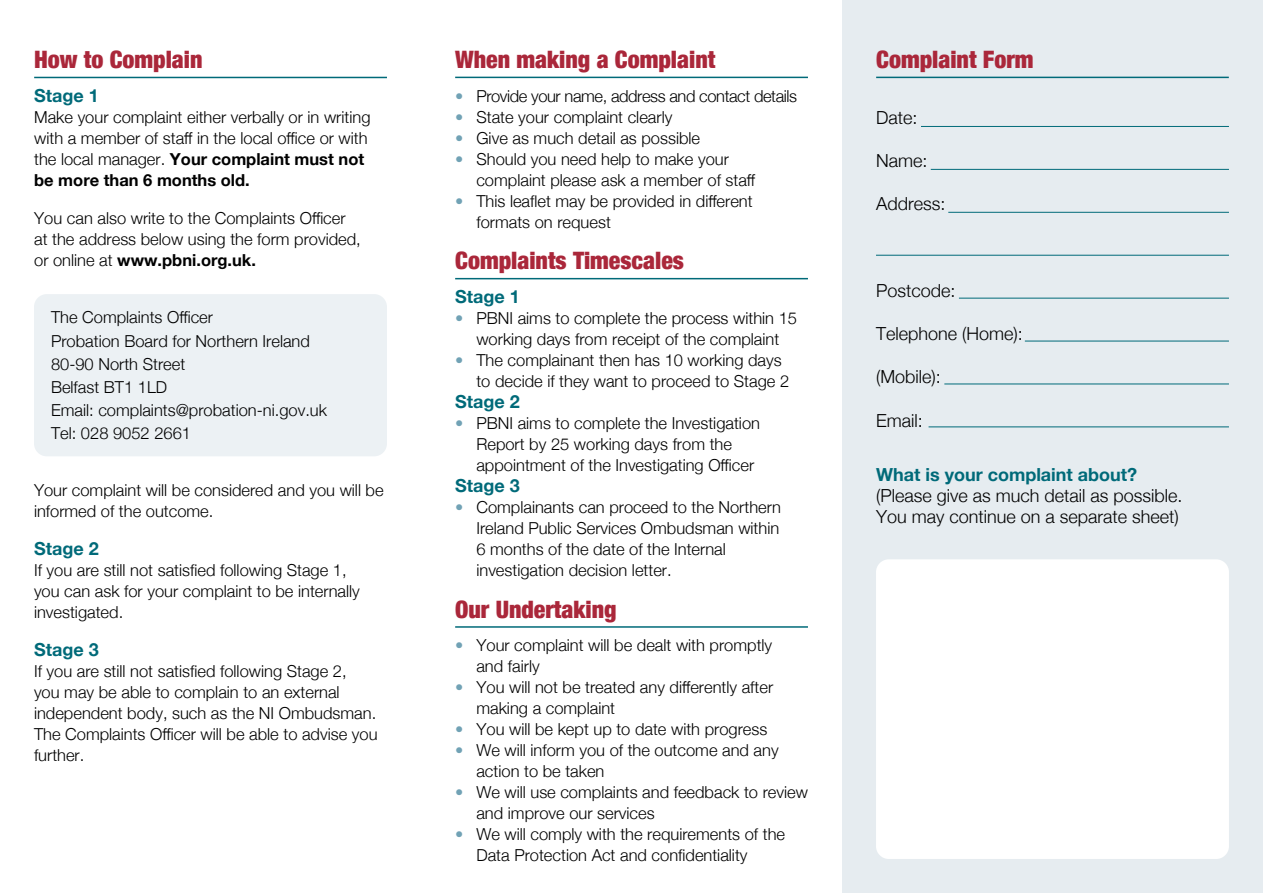
<style>
.page{position:relative;width:1263px;height:893px;background:#fff}
.page>*{position:absolute;margin:0;border:0;box-sizing:border-box;transform-origin:0 0}
.t1{font:900 condensed 24px "Helvetica Neue";color:#aa273a}
.t2{font:300 18px/21px "Helvetica Neue";color:#000}
.t3{font:700 18px "Helvetica Neue";color:#006a79}
.t4{font:300 16.5px/21px "Helvetica Neue";color:#000}
.t5{font:300 16.5px "Helvetica Neue";letter-spacing:-.025em;color:#000}
.s1{font-weight:700}
.s2{color:#71a2b5}
</style>
<div class="page">
<div style="left:842px;top:0;width:421px;height:893px;background:#e6ecf0"></div>
<div style="left:34px;top:294px;width:353px;height:162px;background:#ecf1f4;border-radius:13px"></div>
<hr style="left:34px;top:77px;width:353px;height:1px;background:#006a79">
<hr style="left:876px;top:77px;width:353px;height:1px;background:#006a79">
<hr style="left:455px;top:77px;width:353px;height:1px;background:#006a79">
<hr style="left:455px;top:278px;width:353px;height:1px;background:#006a79">
<hr style="left:455px;top:626px;width:353px;height:2px;background:#006a79">
<hr style="left:921px;top:126px;width:308px;height:1px;background:#006a79">
<hr style="left:931px;top:169px;width:298px;height:1px;background:#006a79">
<hr style="left:948px;top:212px;width:281px;height:1px;background:#006a79">
<hr style="left:876px;top:255px;width:353px;height:1px;background:#006a79">
<hr style="left:959px;top:298px;width:270px;height:1px;background:#006a79">
<hr style="left:1025px;top:341px;width:204px;height:1px;background:#006a79">
<hr style="left:944px;top:384px;width:285px;height:1px;background:#006a79">
<hr style="left:928px;top:426px;width:301px;height:1px;background:#006a79">
<div style="left:876px;top:559px;width:353px;height:300px;background:#fff;border-radius:13px"></div>
<p class="t1" style="left:34px;top:40px;width:170px">How to Complain</p>
<p class="t3" style="left:34px;top:81px;width:66px">Stage 1</p>
<p class="t4" style="left:34px;top:105px;width:338px">Make your complaint either verbally or in writing with a member of staff in the local office or with the local manager. <span class="s1">Your complaint must not be more than 6 months old.</span></p>
<p class="t4" style="left:34px;top:206px;width:328px">You can also write to the Complaints Officer at the address below using the form provided, or online at <span class="s1">www.pbni.org.uk.</span></p>
<p class="t4" style="left:51px;top:306px;width:163px">The Complaints Officer</p>
<p class="t4" style="left:51px;top:329px;width:260px">Probation Board for Northern Ireland</p>
<p class="t4" style="left:51px;top:352px;width:136px">80-90 North Street</p>
<p class="t4" style="left:51px;top:375px;width:118px">Belfast BT1 1LD</p>
<p class="t4" style="left:51px;top:398px;width:278px">Email: complaints@probation-ni.gov.uk</p>
<p class="t4" style="left:51px;top:421px;width:142px">Tel: 028 9052 2661</p>
<p class="t4" style="left:34px;top:478px;width:351px">Your complaint will be considered and you will be informed of the outcome.</p>
<p class="t3" style="left:34px;top:534px;width:66px">Stage 2</p>
<p class="t4" style="left:34px;top:558px;width:327px">If you are still not satisfied following Stage 1, you can ask for your complaint to be internally investigated.</p>
<p class="t3" style="left:34px;top:635px;width:66px">Stage 3</p>
<p class="t4" style="left:34px;top:659px;width:345px">If you are still not satisfied following Stage 2,<br>you may be able to complain to an external independent body, such as the NI Ombudsman.<br>The Complaints Officer will be able to advise you further.</p>
<p class="t1" style="left:455px;top:40px;width:262px">When making a Complaint</p>
<p class="t5" style="left:455px;top:83px;width:343px"><span class="s2">•</span> Provide your name, address and contact details</p>
<p class="t4" style="left:455px;top:105px;width:219px"><span class="s2">•</span> State your complaint clearly</p>
<p class="t4" style="left:455px;top:126px;width:246px"><span class="s2">•</span> Give as much detail as possible</p>
<p class="t4" style="left:476px;top:147px;width:280px;text-indent:-21px"><span class="s2">•</span> Should you need help to make your complaint please ask a member of staff</p>
<p class="t4" style="left:476px;top:189px;width:278px;text-indent:-21px"><span class="s2">•</span> This leaflet may be provided in different formats on request</p>
<p class="t1" style="left:455px;top:241px;width:230px">Complaints Timescales</p>
<p class="t3" style="left:455px;top:283px;width:66px">Stage 1</p>
<p class="t4" style="left:455px;top:307px;width:343px;text-align:center"><span class="s2">•</span> PBNI aims to complete the process within 15 working days from receipt of the complaint</p>
<p class="t4" style="left:476px;top:349px;width:314px;text-indent:-21px"><span class="s2">•</span> The complainant then has 10 working days to decide if they want to proceed to Stage 2</p>
<p class="t3" style="left:455px;top:388px;width:66px">Stage 2</p>
<p class="t4" style="left:476px;top:412px;width:285px;text-indent:-21px"><span class="s2">•</span> PBNI aims to complete the Investigation<br>Report by 25 working days from the appointment of the Investigating Officer</p>
<p class="t3" style="left:455px;top:472px;width:66px">Stage 3</p>
<p class="t4" style="left:476px;top:496px;width:306px;text-indent:-21px"><span class="s2">•</span> Complainants can proceed to the Northern Ireland Public Services Ombudsman within 6 months of the date of the Internal investigation decision letter.</p>
<p class="t1" style="left:455px;top:589px;width:163px">Our Undertaking</p>
<p class="t4" style="left:476px;top:634px;width:297px;text-indent:-21px"><span class="s2">•</span> Your complaint will be dealt with promptly and fairly</p>
<p class="t4" style="left:476px;top:676px;width:298px;text-indent:-21px"><span class="s2">•</span> You will not be treated any differently after making a complaint</p>
<p class="t4" style="left:455px;top:718px;width:314px"><span class="s2">•</span> You will be kept up to date with progress</p>
<p class="t4" style="left:476px;top:739px;width:304px;text-indent:-21px"><span class="s2">•</span> We will inform you of the outcome and any action to be taken</p>
<p class="t4" style="left:476px;top:781px;width:333px;text-indent:-21px"><span class="s2">•</span> We will use complaints and feedback to review and improve our services</p>
<p class="t4" style="left:476px;top:823px;width:310px;text-indent:-21px"><span class="s2">•</span> We will comply with the requirements of the<br>Data Protection Act and confidentiality</p>
<p class="t1" style="left:876px;top:40px;width:159px">Complaint Form</p>
<p class="t2" style="left:876px;top:106px;width:43px">Date:</p>
<p class="t2" style="left:876px;top:149px;width:53px">Name:</p>
<p class="t2" style="left:876px;top:192px;width:71px">Address:</p>
<p class="t2" style="left:876px;top:279px;width:81px">Postcode:</p>
<p class="t2" style="left:876px;top:322px;width:148px">Telephone (Home):</p>
<p class="t2" style="left:876px;top:365px;width:66px">(Mobile):</p>
<p class="t2" style="left:876px;top:408px;width:48px">Email:</p>
<p class="t3" style="left:876px;top:460px;width:263px">What is your complaint about?</p>
<p class="t2" style="left:876px;top:484px;width:308px">(Please give as much detail as possible.<br>You may continue on a separate sheet)</p>
</div>
